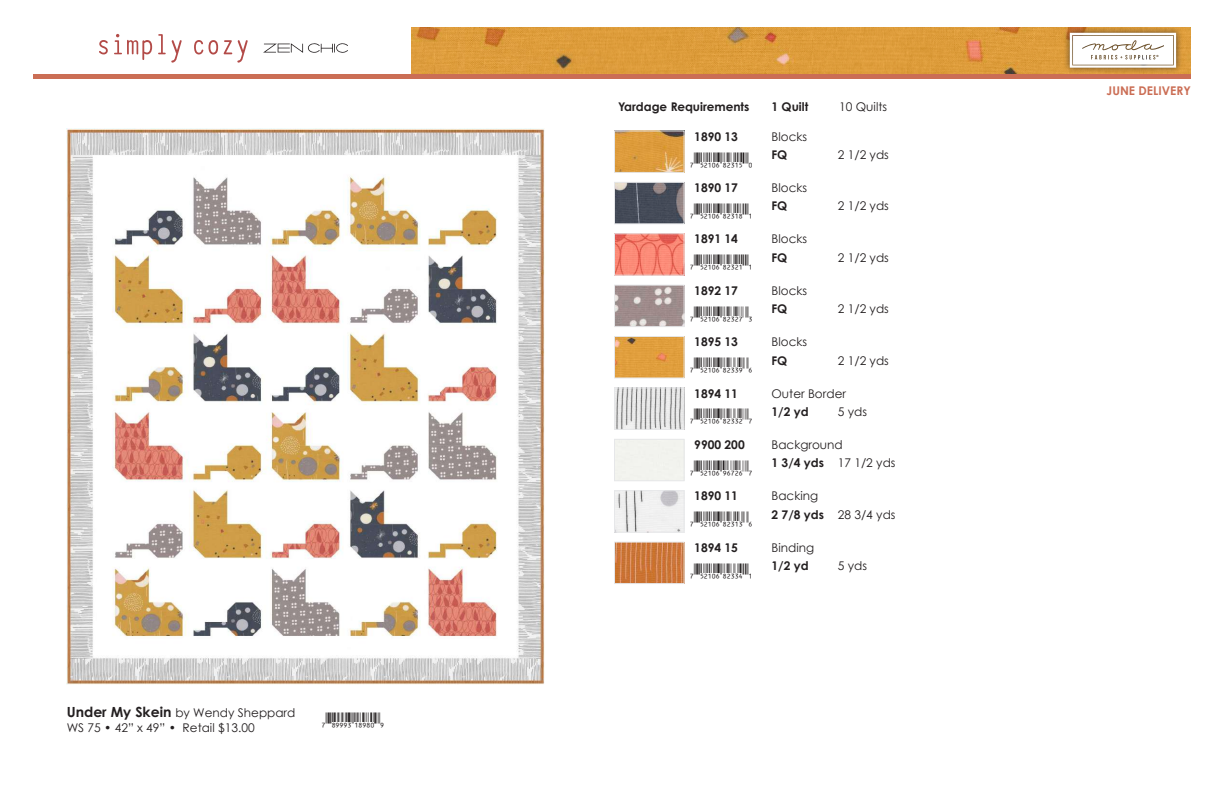
<style>
.page{position:relative;width:1224px;height:792px;background:#fff}
.page>*{position:absolute;margin:0;border:0;box-sizing:border-box;transform-origin:0 0}
.t1{font:16px "UPC Aa";color:#231f20}
.t2{font:12px/14.4px "Century Gothic";color:#231f20}
.t3{font:12px "Century Gothic Pro";color:#231f20}
.t4{font:700 12px "Century Gothic";color:#231f20}
.t5{font:700 12px "Century Gothic Pro";color:#231f20}
.t6{font:700 12px "Century Gothic";color:#cb6e55}
.s1{font-family:"Century Gothic Pro";font-weight:700;font-size:14px}
.s2{font-family:"Century Gothic Pro"}
.s3{font-weight:700}
</style>
<div class="page">
<img style="left:412px;top:27px;width:779px;height:47px">
<div style="left:33px;top:74px;width:1158px;height:5px;background:#cb6e55"></div>
<div style="left:1063px;top:26px;width:119px;height:48px;background:#231f20;opacity:.75"></div>
<svg style="left:1070px;top:33px;width:106px;height:35px"></svg>
<svg style="left:99px;top:40px;width:9px;height:14px"></svg>
<svg style="left:114px;top:34px;width:38px;height:26px"></svg>
<svg style="left:158px;top:34px;width:24px;height:29px"></svg>
<svg style="left:194px;top:40px;width:9px;height:14px"></svg>
<svg style="left:209px;top:40px;width:9px;height:15px"></svg>
<svg style="left:224px;top:40px;width:24px;height:23px"></svg>
<svg style="left:263px;top:43px;width:85px;height:10px"></svg>
<div style="left:614px;top:439px;width:71px;height:42px;border:1px solid #e6e7e9"></div>
<img style="left:616px;top:389px;width:67px;height:39px">
<div style="left:614px;top:387px;width:71px;height:43px;border:1px solid #e6e7e9"></div>
<img style="left:616px;top:132px;width:67px;height:39px">
<div style="left:614px;top:130px;width:71px;height:43px;border:1px solid #e6e7e9"></div>
<img style="left:616px;top:184px;width:67px;height:38px">
<div style="left:614px;top:182px;width:71px;height:42px;border:1px solid #e6e7e9"></div>
<img style="left:616px;top:235px;width:67px;height:39px">
<div style="left:614px;top:233px;width:71px;height:43px;border:1px solid #e6e7e9"></div>
<img style="left:616px;top:287px;width:67px;height:38px">
<div style="left:614px;top:285px;width:71px;height:42px;border:1px solid #e6e7e9"></div>
<img style="left:616px;top:338px;width:67px;height:38px">
<div style="left:614px;top:336px;width:71px;height:42px;border:1px solid #e6e7e9"></div>
<img style="left:616px;top:492px;width:67px;height:39px">
<div style="left:614px;top:490px;width:71px;height:43px;border:1px solid #e6e7e9"></div>
<img style="left:616px;top:544px;width:67px;height:38px">
<div style="left:614px;top:542px;width:71px;height:42px;border:1px solid #e6e7e9"></div>
<img style="left:67px;top:129px;width:477px;height:556px">
<p class="t2" style="left:67px;top:706px;width:230px"><span class="s1">Under My Skein</span> by Wendy Sheppard<br>WS 75 • 42” x 49” • <span class="s2">Retail $13.00</span></p>
<p class="t1" style="left:326px;top:708px;width:56px">(IJJJD|18980Z</p>
<p class="t5" style="left:618px;top:100px;width:133px">Yardage Requirements</p>
<p class="t5" style="left:772px;top:100px;width:38px">1 Quilt</p>
<p class="t3" style="left:839px;top:100px;width:49px">10 Quilts</p>
<p class="t4" style="left:694px;top:127px;width:45px">1890 13</p>
<p class="t2" style="left:772px;top:129px;width:37px">Blocks</p>
<p class="t1" style="left:694px;top:148px;width:56px">(FCBAG|82315Q</p>
<p class="t5" style="left:772px;top:147px;width:17px">FQ</p>
<p class="t3" style="left:838px;top:147px;width:53px">2 1/2 yds</p>
<p class="t4" style="left:694px;top:179px;width:45px">1890 17</p>
<p class="t2" style="left:772px;top:180px;width:37px">Blocks</p>
<p class="t1" style="left:694px;top:199px;width:56px">(FCBAG|82318R</p>
<p class="t5" style="left:772px;top:199px;width:17px">FQ</p>
<p class="t3" style="left:838px;top:199px;width:53px">2 1/2 yds</p>
<p class="t4" style="left:694px;top:230px;width:45px">1891 14</p>
<p class="t2" style="left:772px;top:232px;width:37px">Blocks</p>
<p class="t1" style="left:694px;top:251px;width:56px">(FCBAG|82321R</p>
<p class="t5" style="left:772px;top:250px;width:17px">FQ</p>
<p class="t3" style="left:838px;top:250px;width:53px">2 1/2 yds</p>
<p class="t4" style="left:694px;top:281px;width:45px">1892 17</p>
<p class="t2" style="left:772px;top:283px;width:37px">Blocks</p>
<p class="t1" style="left:694px;top:302px;width:56px">(FCBAG|82327T</p>
<p class="t5" style="left:772px;top:301px;width:17px">FQ</p>
<p class="t3" style="left:838px;top:302px;width:53px">2 1/2 yds</p>
<p class="t4" style="left:694px;top:333px;width:45px">1895 13</p>
<p class="t2" style="left:772px;top:334px;width:37px">Blocks</p>
<p class="t1" style="left:694px;top:353px;width:56px">(FCBAG|82339W</p>
<p class="t5" style="left:772px;top:353px;width:17px">FQ</p>
<p class="t3" style="left:838px;top:353px;width:53px">2 1/2 yds</p>
<p class="t4" style="left:694px;top:384px;width:45px">1894 11</p>
<p class="t2" style="left:772px;top:386px;width:76px">Outer Border</p>
<p class="t1" style="left:694px;top:405px;width:56px">(FCBAG|82332X</p>
<p class="t5" style="left:772px;top:404px;width:39px">1/2 yd</p>
<p class="t3" style="left:838px;top:404px;width:31px">5 yds</p>
<p class="t4" style="left:694px;top:435px;width:52px">9900 200</p>
<p class="t2" style="left:772px;top:437px;width:73px">Background</p>
<p class="t1" style="left:694px;top:456px;width:56px">(FCBAG|96726X</p>
<p class="t3" style="left:772px;top:456px;width:126px"><span class="s3">1 3/4 yds</span> 17 1/2 yds</p>
<p class="t4" style="left:694px;top:487px;width:45px">1890 11</p>
<p class="t2" style="left:772px;top:489px;width:48px">Backing</p>
<p class="t1" style="left:694px;top:507px;width:56px">(FCBAG|82313W</p>
<p class="t3" style="left:772px;top:507px;width:126px"><span class="s3">2 7/8 yds</span> 28 3/4 yds</p>
<p class="t4" style="left:694px;top:538px;width:45px">1894 15</p>
<p class="t2" style="left:772px;top:540px;width:44px">Binding</p>
<p class="t1" style="left:694px;top:559px;width:56px">(FCBAG|82334R</p>
<p class="t5" style="left:772px;top:558px;width:39px">1/2 yd</p>
<p class="t3" style="left:838px;top:558px;width:31px">5 yds</p>
<p class="t6" style="left:1107px;top:81px;width:86px">JUNE DELIVERY</p>
</div>
